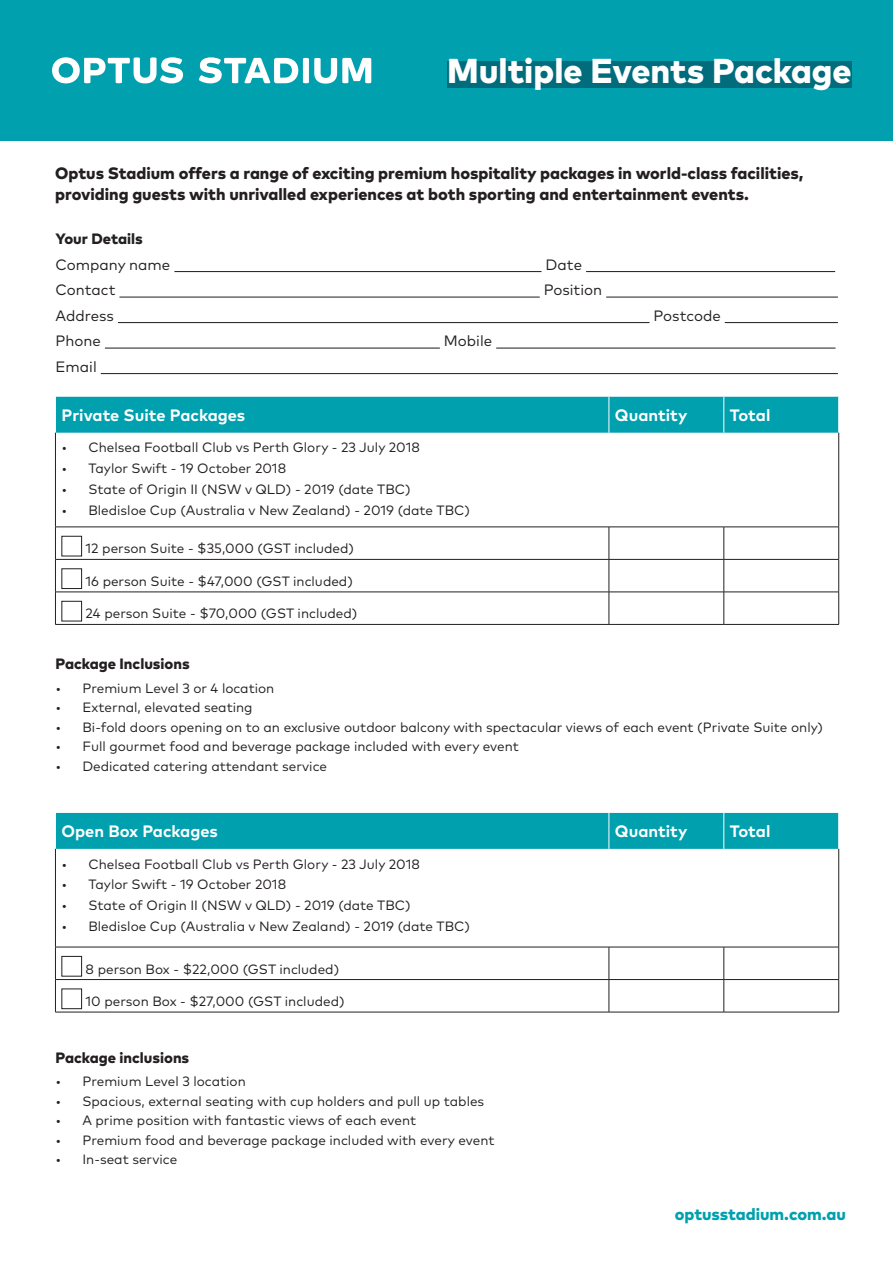
<style>
.page{position:relative;width:893px;height:1263px;background:#fff}
.page>*{position:absolute;margin:0;border:0;box-sizing:border-box;transform-origin:0 0}
.t1{font:800 34.5px "Mark OT";color:#fff}
.t2{font:800 16.5px/21px "Mark OT";color:#231f20}
.t3{font:700 16.5px "Mark OT";color:#fff}
.t4{font:800 16.5px "Mark OT";color:#00a0af}
.t5{font:800 15px/25.5px "Mark OT";color:#231f20}
.t6{font:15px "Mark OT";color:#231f20}
.t7{font:13.5px "Mark OT";color:#231f20}
.s1{font-weight:400}
</style>
<div class="page">
<hr style="left:174px;top:271px;width:367px;height:1px;background:#231f20">
<hr style="left:586px;top:271px;width:249px;height:1px;background:#231f20">
<hr style="left:119px;top:297px;width:421px;height:1px;background:#231f20">
<hr style="left:606px;top:297px;width:232px;height:1px;background:#231f20">
<hr style="left:118px;top:322px;width:531px;height:1px;background:#231f20">
<hr style="left:725px;top:322px;width:113px;height:1px;background:#231f20">
<hr style="left:105px;top:348px;width:335px;height:1px;background:#231f20">
<hr style="left:496px;top:348px;width:339px;height:1px;background:#231f20">
<hr style="left:101px;top:373px;width:737px;height:1px;background:#231f20">
<div style="left:56px;top:397px;width:782px;height:36px;background:#00a0af"></div>
<hr style="left:609px;top:397px;width:1px;height:36px;background:#fff">
<hr style="left:724px;top:397px;width:1px;height:36px;background:#fff">
<hr style="left:55px;top:433px;width:1px;height:94px;background:#231f20">
<hr style="left:838px;top:433px;width:1px;height:94px;background:#231f20">
<hr style="left:55px;top:527px;width:554px;height:1px;background:#231f20">
<hr style="left:55px;top:527px;width:1px;height:32px;background:#231f20">
<hr style="left:609px;top:527px;width:115px;height:1px;background:#231f20">
<hr style="left:609px;top:527px;width:1px;height:32px;background:#231f20">
<hr style="left:724px;top:527px;width:115px;height:1px;background:#231f20">
<hr style="left:724px;top:527px;width:1px;height:32px;background:#231f20">
<hr style="left:838px;top:527px;width:1px;height:32px;background:#231f20">
<hr style="left:55px;top:559px;width:554px;height:1px;background:#231f20">
<hr style="left:55px;top:560px;width:1px;height:32px;background:#231f20">
<hr style="left:609px;top:559px;width:115px;height:1px;background:#231f20">
<hr style="left:609px;top:560px;width:1px;height:32px;background:#231f20">
<hr style="left:724px;top:559px;width:115px;height:1px;background:#231f20">
<hr style="left:724px;top:560px;width:1px;height:32px;background:#231f20">
<hr style="left:838px;top:560px;width:1px;height:32px;background:#231f20">
<hr style="left:55px;top:592px;width:554px;height:1px;background:#231f20">
<hr style="left:55px;top:592px;width:1px;height:32px;background:#231f20">
<hr style="left:609px;top:592px;width:115px;height:1px;background:#231f20">
<hr style="left:609px;top:592px;width:1px;height:32px;background:#231f20">
<hr style="left:724px;top:592px;width:115px;height:1px;background:#231f20">
<hr style="left:724px;top:592px;width:1px;height:32px;background:#231f20">
<hr style="left:838px;top:592px;width:1px;height:32px;background:#231f20">
<hr style="left:55px;top:624px;width:554px;height:1px;background:#231f20">
<hr style="left:609px;top:624px;width:115px;height:1px;background:#231f20">
<hr style="left:724px;top:624px;width:115px;height:1px;background:#231f20">
<div style="left:61px;top:536px;width:21px;height:20px;border:1px solid #231f20"></div>
<div style="left:61px;top:568px;width:21px;height:21px;border:1px solid #231f20"></div>
<div style="left:61px;top:601px;width:21px;height:20px;border:1px solid #231f20"></div>
<div style="left:56px;top:813px;width:782px;height:36px;background:#00a0af"></div>
<hr style="left:609px;top:813px;width:1px;height:36px;background:#fff">
<hr style="left:724px;top:813px;width:1px;height:36px;background:#fff">
<hr style="left:55px;top:849px;width:1px;height:98px;background:#231f20">
<hr style="left:838px;top:849px;width:1px;height:98px;background:#231f20">
<hr style="left:55px;top:947px;width:554px;height:1px;background:#231f20">
<hr style="left:55px;top:947px;width:1px;height:32px;background:#231f20">
<hr style="left:609px;top:947px;width:115px;height:1px;background:#231f20">
<hr style="left:609px;top:947px;width:1px;height:32px;background:#231f20">
<hr style="left:724px;top:947px;width:115px;height:1px;background:#231f20">
<hr style="left:724px;top:947px;width:1px;height:32px;background:#231f20">
<hr style="left:838px;top:947px;width:1px;height:32px;background:#231f20">
<hr style="left:55px;top:979px;width:554px;height:1px;background:#231f20">
<hr style="left:55px;top:980px;width:1px;height:32px;background:#231f20">
<hr style="left:609px;top:979px;width:115px;height:1px;background:#231f20">
<hr style="left:609px;top:980px;width:1px;height:32px;background:#231f20">
<hr style="left:724px;top:979px;width:115px;height:1px;background:#231f20">
<hr style="left:724px;top:980px;width:1px;height:32px;background:#231f20">
<hr style="left:838px;top:980px;width:1px;height:32px;background:#231f20">
<hr style="left:55px;top:1012px;width:554px;height:1px;background:#231f20">
<hr style="left:609px;top:1012px;width:115px;height:1px;background:#231f20">
<hr style="left:724px;top:1012px;width:115px;height:1px;background:#231f20">
<div style="left:61px;top:956px;width:21px;height:20px;border:1px solid #231f20"></div>
<div style="left:61px;top:988px;width:21px;height:21px;border:1px solid #231f20"></div>
<div style="left:0;top:0;width:893px;height:140px;background:#00a0af"></div>
<div style="left:447px;top:62px;width:405px;height:26px;background:#006c7c"></div>
<svg style="left:52px;top:57px;width:131px;height:26px"></svg>
<svg style="left:199px;top:57px;width:172px;height:27px"></svg>
<p class="t1" style="left:447px;top:48px;width:406px">Multiple Events Package</p>
<p class="t2" style="left:55px;top:162px;width:750px">Optus Stadium offers a range of exciting premium hospitality packages in world-class facilities, providing guests with unrivalled experiences at both sporting and entertainment events.</p>
<p class="t5" style="left:55px;top:226px;width:116px">Your Details<br><span class="s1">Company name</span></p>
<p class="t6" style="left:545px;top:255px;width:38px">Date</p>
<p class="t6" style="left:55px;top:281px;width:61px">Contact</p>
<p class="t6" style="left:544px;top:281px;width:60px">Position</p>
<p class="t6" style="left:55px;top:306px;width:60px">Address</p>
<p class="t6" style="left:653px;top:306px;width:69px">Postcode</p>
<p class="t6" style="left:55px;top:332px;width:47px">Phone</p>
<p class="t6" style="left:444px;top:332px;width:50px">Mobile</p>
<p class="t6" style="left:55px;top:357px;width:43px">Email</p>
<p class="t3" style="left:61px;top:405px;width:185px">Private Suite Packages</p>
<p class="t3" style="left:615px;top:405px;width:74px">Quantity</p>
<p class="t3" style="left:730px;top:405px;width:42px">Total</p>
<p class="t7" style="left:61px;top:439px;width:360px">• Chelsea Football Club vs Perth Glory - 23 July 2018</p>
<p class="t7" style="left:61px;top:460px;width:226px">• Taylor Swift - 19 October 2018</p>
<p class="t7" style="left:61px;top:481px;width:351px">• State of Origin II (NSW v QLD) - 2019 (date TBC)</p>
<p class="t7" style="left:61px;top:501px;width:410px">• Bledisloe Cup (Australia v New Zealand) - 2019 (date TBC)</p>
<p class="t7" style="left:86px;top:540px;width:270px">12 person Suite - $35,000 (GST included)</p>
<p class="t7" style="left:86px;top:573px;width:269px">16 person Suite - $47,000 (GST included)</p>
<p class="t7" style="left:86px;top:605px;width:273px">24 person Suite - $70,000 (GST included)</p>
<p class="t5" style="left:55px;top:650px;width:136px">Package Inclusions</p>
<p class="t7" style="left:55px;top:679px;width:220px">• Premium Level 3 or 4 location</p>
<p class="t7" style="left:55px;top:699px;width:199px">• External, elevated seating</p>
<p class="t7" style="left:55px;top:718px;width:769px">• Bi-fold doors opening on to an exclusive outdoor balcony with spectacular views of each event (Private Suite only)</p>
<p class="t7" style="left:55px;top:738px;width:465px">• Full gourmet food and beverage package included with every event</p>
<p class="t7" style="left:55px;top:757px;width:273px">• Dedicated catering attendant service</p>
<p class="t3" style="left:62px;top:821px;width:158px">Open Box Packages</p>
<p class="t3" style="left:615px;top:821px;width:74px">Quantity</p>
<p class="t3" style="left:730px;top:821px;width:42px">Total</p>
<p class="t7" style="left:61px;top:855px;width:360px">• Chelsea Football Club vs Perth Glory - 23 July 2018</p>
<p class="t7" style="left:61px;top:876px;width:226px">• Taylor Swift - 19 October 2018</p>
<p class="t7" style="left:61px;top:897px;width:351px">• State of Origin II (NSW v QLD) - 2019 (date TBC)</p>
<p class="t7" style="left:61px;top:918px;width:410px">• Bledisloe Cup (Australia v New Zealand) - 2019 (date TBC)</p>
<p class="t7" style="left:86px;top:960px;width:255px">8 person Box - $22,000 (GST included)</p>
<p class="t7" style="left:86px;top:993px;width:260px">10 person Box - $27,000 (GST included)</p>
<p class="t5" style="left:55px;top:1044px;width:135px">Package inclusions</p>
<p class="t7" style="left:55px;top:1073px;width:192px">• Premium Level 3 location</p>
<p class="t7" style="left:55px;top:1093px;width:430px">• Spacious, external seating with cup holders and pull up tables</p>
<p class="t7" style="left:55px;top:1112px;width:362px">• A prime position with fantastic views of each event</p>
<p class="t7" style="left:55px;top:1132px;width:440px">• Premium food and beverage package included with every event</p>
<p class="t7" style="left:55px;top:1151px;width:123px">• In-seat service</p>
<p class="t4" style="left:675px;top:1203px;width:173px">optusstadium.com.au</p>
</div>
